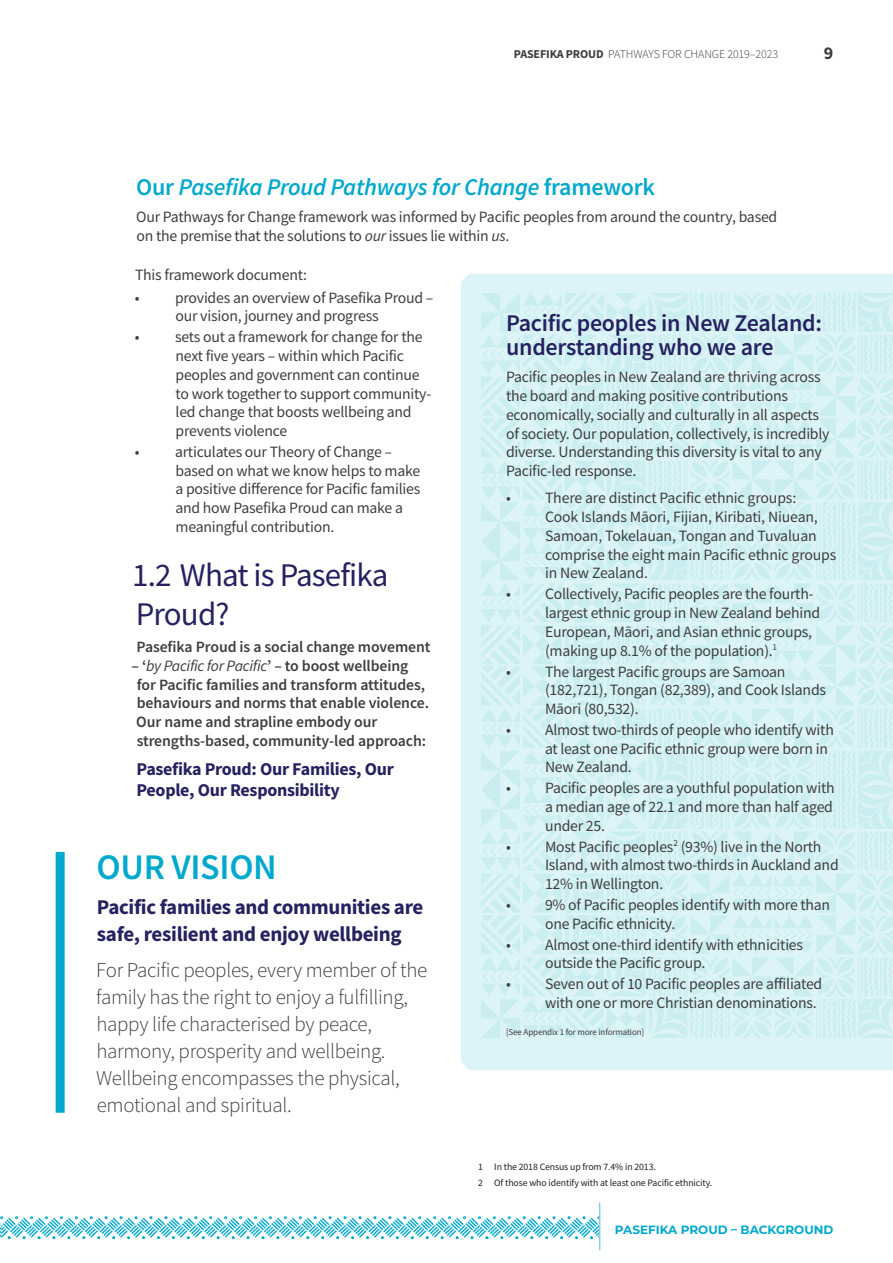
<style>
.page{position:relative;width:893px;height:1263px;background:#fff}
.page>*{position:absolute;margin:0;border:0;box-sizing:border-box;transform-origin:0 0}
.t1{font:600 36px "Source Sans Pro";letter-spacing:-.01em;color:#00a9cd}
.t2{font:33px/39px "Source Sans Pro";letter-spacing:-.025em;color:#262161}
.t3{font:600 24px/24px "Source Sans Pro";letter-spacing:-.01em;color:#262161}
.t4{font:italic 600 24px "Source Sans Pro";letter-spacing:-.01em;color:#00a9cd}
.t5{font:300 21px/27px "Source Sans Pro";letter-spacing:-.015em;color:#3e3e3f}
.t6{font:700 21px/27px "Source Sans Pro";letter-spacing:-.015em;color:#262161}
.t7{font:700 18px/21px "Source Sans Pro";letter-spacing:-.015em;color:#262161}
.t8{font:700 18px "Source Sans Pro";color:#3e3e3f}
.t9{font:15.75px/18.8px "Source Sans Pro";letter-spacing:-.015em;color:#3e3e3f}
.t10{font:600 15.75px/18.8px "Source Sans Pro";letter-spacing:-.005em;color:#3e3e3f}
.t11{font:300 12px "Source Sans Pro";letter-spacing:-.01em;color:#3e3e3f}
.t12{font:700 12px "Montserrat";color:#00a9cd}
.t13{font:9.75px/16.2px "Source Sans Pro";letter-spacing:-.01em;color:#231f20}
.t14{font:9px "Source Sans Pro";letter-spacing:-.015em;color:#3e3e3f}
.s1{font-weight:700}
.s2{font-style:normal}
.s3{font-style:italic}
.s4{font-weight:400;font-style:italic}
</style>
<div class="page">
<svg style="left:0;top:1216px;width:599px;height:23px"></svg>
<hr style="left:599px;top:1203px;width:1px;height:46px;background:#88cde4">
<svg style="left:461px;top:274px;width:432px;height:796px;background:#d5f1f3"></svg>
<div style="left:56px;top:852px;width:9px;height:261px;background:#00a9cd"></div>
<p class="t11" style="left:514px;top:47px;width:266px"><span class="s1">PASEFIKA PROUD</span> PATHWAYS FOR CHANGE 2019–2023</p>
<p class="t8" style="left:824px;top:40px;width:11px">9</p>
<h3 class="t4" style="left:136px;top:171px;width:520px"><span class="s2">Our</span> Pasefika Proud Pathways for Change <span class="s2">framework</span></h3>
<p class="t9" style="left:136px;top:207px;width:643px">Our Pathways for Change framework was informed by Pacific peoples from around the country, based on the premise that the solutions to <span class="s3">our</span> issues lie within <span class="s3">us</span>.</p>
<p class="t9" style="left:135px;top:265px;width:173px">This framework document:</p>
<p class="t9" style="left:176px;top:288px;width:259px;text-indent:-41px">• provides an overview of Pasefika Proud – our vision, journey and progress</p>
<p class="t9" style="left:176px;top:328px;width:257px;text-indent:-41px">• sets out a framework for change for the next five years – within which Pacific peoples and government can continue to work together to support community&shy;led change that boosts wellbeing and prevents violence</p>
<p class="t9" style="left:175px;top:442px;width:246px;text-indent:-41px">• articulates our Theory of Change – based on what we know helps to make a positive difference for Pacific families and how Pasefika Proud can make a meaningful contribution.</p>
<h2 class="t2" style="left:132px;top:555px;width:258px">1.2 What is Pasefika<br>Proud?</h2>
<p class="t10" style="left:137px;top:637px;width:296px">Pasefika Proud is a social change movement</p>
<p class="t10" style="left:136px;top:656px;width:294px;text-indent:-5px">– ‘<span class="s4">by Pacific for Pacific</span>’ – to boost wellbeing for Pacific families and transform attitudes, behaviours and norms that enable violence.<br>Our name and strapline embody our strengths-based, community-led approach:</p>
<p class="t7" style="left:136px;top:759px;width:259px">Pasefika Proud: Our Families, Our<br>People, Our Responsibility</p>
<h1 class="t1" style="left:97px;top:843px;width:182px">OUR VISION</h1>
<h3 class="t6" style="left:97px;top:894px;width:328px">Pacific families and communities are safe, resilient and enjoy wellbeing</h3>
<h3 class="t5" style="left:96px;top:956px;width:333px">For Pacific peoples, every member of the family has the right to enjoy a fulfilling, happy life characterised by peace, harmony, prosperity and wellbeing.<br>Wellbeing encompasses the physical, emotional and spiritual.</h3>
<h3 class="t3" style="left:506px;top:311px;width:318px">Pacific peoples in New Zealand: understanding who we are</h3>
<p class="t9" style="left:506px;top:368px;width:325px">Pacific peoples in New Zealand are thriving across the board and making positive contributions economically, socially and culturally in all aspects of society. Our population, collectively, is incredibly diverse. Understanding this diversity is vital to any Pacific-led response.</p>
<p class="t9" style="left:545px;top:489px;width:293px;text-indent:-39px">• There are distinct Pacific ethnic groups:<br>Cook Islands Māori, Fijian, Kiribati, Niuean, Samoan, Tokelauan, Tongan and Tuvaluan comprise the eight main Pacific ethnic groups in New Zealand.</p>
<p class="t9" style="left:545px;top:585px;width:277px;text-indent:-39px">• Collectively, Pacific peoples are the fourth&shy;largest ethnic group in New Zealand behind European, Māori, and Asian ethnic groups, (making up 8.1% of the population).<sup>1</sup></p>
<p class="t9" style="left:545px;top:662px;width:283px;text-indent:-39px">• The largest Pacific groups are Samoan (182,721), Tongan (82,389), and Cook Islands<br>Māori (80,532).</p>
<p class="t9" style="left:545px;top:720px;width:290px;text-indent:-39px">• Almost two-thirds of people who identify with at least one Pacific ethnic group were born in<br>New Zealand.</p>
<p class="t9" style="left:545px;top:778px;width:291px;text-align:justify;text-indent:-39px">• Pacific peoples are a youthful population with a median age of 22.1 and more than half aged under 25.</p>
<p class="t9" style="left:545px;top:837px;width:295px;text-indent:-39px">• Most Pacific peoples<sup>2</sup> (93%) live in the North<br>Island, with almost two-thirds in Auckland and<br>12% in Wellington.</p>
<p class="t9" style="left:545px;top:895px;width:287px;text-indent:-39px">• 9% of Pacific peoples identify with more than one Pacific ethnicity.</p>
<p class="t9" style="left:545px;top:935px;width:260px;text-indent:-39px">• Almost one-third identify with ethnicities outside the Pacific group.</p>
<p class="t9" style="left:545px;top:974px;width:279px;text-indent:-39px">• Seven out of 10 Pacific peoples are affiliated with one or more Christian denominations.</p>
<p class="t14" style="left:506px;top:1026px;width:140px">[See Appendix 1 for more information]</p>
<p class="t13" style="left:478px;top:1159px;width:236px">1 In the 2018 Census up from 7.4% in 2013.<br>2 Of those who identify with at least one Pacific ethnicity.</p>
<p class="t12" style="left:615px;top:1220px;width:220px">PASEFIKA PROUD – BACKGROUND</p>
</div>
